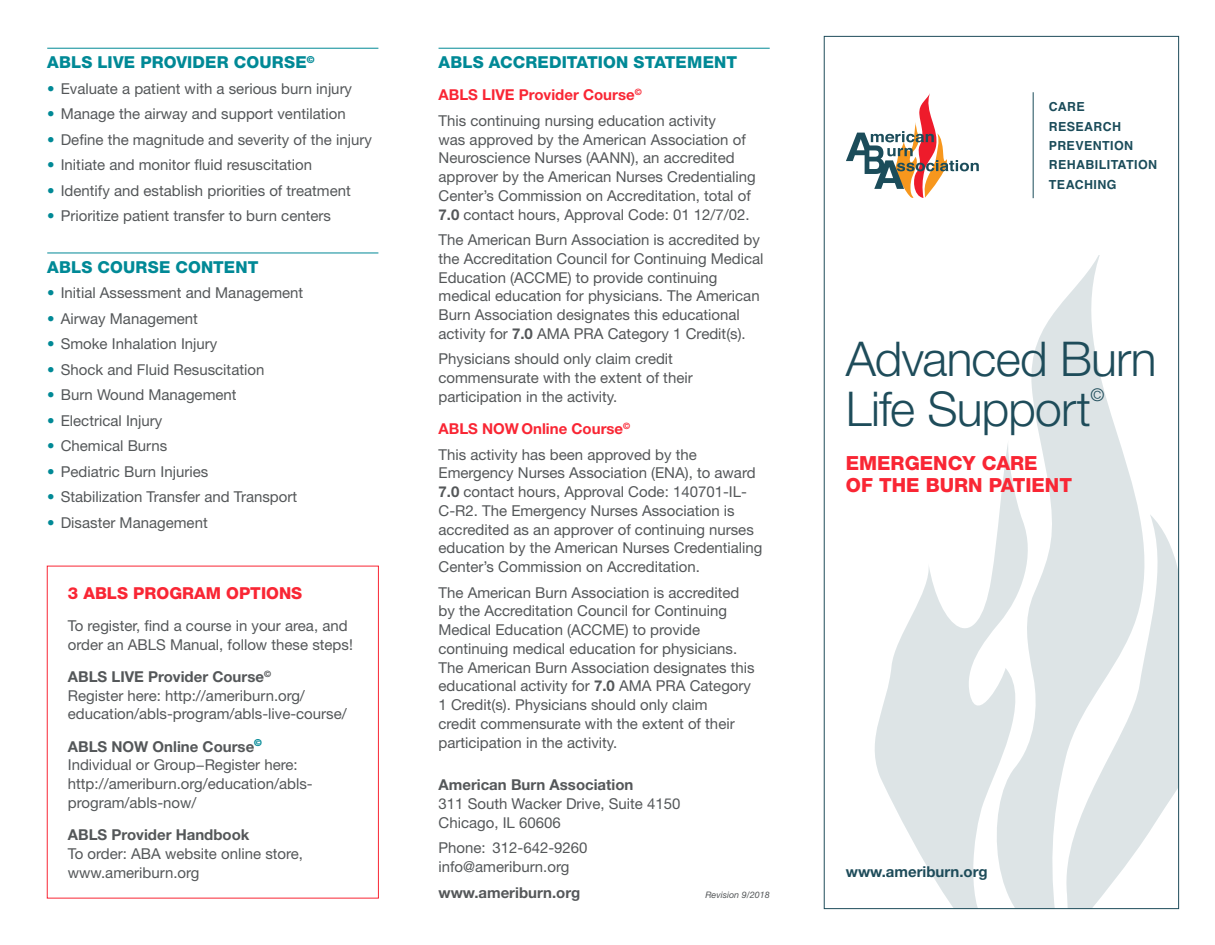
<style>
.page{position:relative;width:1215px;height:945px;background:#fff}
.page>*{position:absolute;margin:0;border:0;box-sizing:border-box;transform-origin:0 0}
.Chapter_Title_Headin{font:300 48px/49.5px "Helvetica Neue LT Std";letter-spacing:-.015em;color:#1e4c5a}
.Chapter_Title{font:800 19.5px/22.5px "Helvetica Neue LT Std";color:#f92634}
.Chapter_Title_Headin-2{font:300 17.55px "Helvetica Neue LT Std";color:#1e4c5a}
.Section_Heading{font:800 16.5px "Helvetica Neue LT Std";letter-spacing:.01em;color:#008996}
.Body_copy{font:800 16.5px "Helvetica Neue LT Std";color:#f92634}
.Body_Copy_-_Small{font:15px/18.8px "Helvetica Neue LT Std";color:#545759}
.Body_copy-2{font:15px/18.8px "Helvetica Neue LT Std";color:#545759}
.Body_Copy_-_Small-2{font:700 15px "Helvetica Neue LT Std";color:#f92634}
.Body_copy-3{font:700 15px "Helvetica Neue LT Std";color:#545759}
.Body_Copy_-_Small-3{font:700 15px "Helvetica Neue LT Std";color:#1e4c5a}
.t1{font:700 12.45px/19.4px "Helvetica";letter-spacing:.03em;color:#1b4c5a}
.Body_copy-4{font:italic 9px "Helvetica Neue LT Std";color:#545759}
.s1{font-weight:700;color:#008996}
.s2{font-weight:700}
</style>
<div class="page">
<hr style="left:439px;top:48px;width:331px;height:1px;background:#008996">
<svg style="left:1031px;top:256px;width:108px;height:651px;fill:#dde4e6"></svg>
<svg style="left:1059px;top:514px;width:118px;height:393px;fill:#dde4e6"></svg>
<svg style="left:875px;top:440px;width:161px;height:467px"></svg>
<hr style="left:47px;top:48px;width:331px;height:1px;background:#008996">
<hr style="left:47px;top:253px;width:331px;height:1px;background:#008996">
<div style="left:47px;top:566px;width:332px;height:332px;border:1px solid #f92634"></div>
<hr style="left:1033px;top:92px;width:1px;height:106px;background:#1b4c5a">
<svg style="left:846px;top:93px;width:133px;height:105px"></svg>
<p class="Section_Heading" style="left:47px;top:52px;width:269px">ABLS LIVE PROVIDER COURSE<sup>©</sup></p>
<p class="Body_Copy_-_Small" style="left:47px;top:79px;width:306px"><span class="s1">•</span> Evaluate a patient with a serious burn injury</p>
<p class="Body_Copy_-_Small" style="left:47px;top:104px;width:300px"><span class="s1">•</span> Manage the airway and support ventilation</p>
<p class="Body_Copy_-_Small" style="left:47px;top:130px;width:326px"><span class="s1">•</span> Define the magnitude and severity of the injury</p>
<p class="Body_Copy_-_Small" style="left:47px;top:155px;width:266px"><span class="s1">•</span> Initiate and monitor fluid resuscitation</p>
<p class="Body_Copy_-_Small" style="left:47px;top:181px;width:305px"><span class="s1">•</span> Identify and establish priorities of treatment</p>
<p class="Body_Copy_-_Small" style="left:47px;top:206px;width:285px"><span class="s1">•</span> Prioritize patient transfer to burn centers</p>
<p class="Section_Heading" style="left:47px;top:257px;width:213px">ABLS COURSE CONTENT</p>
<p class="Body_Copy_-_Small" style="left:47px;top:283px;width:258px"><span class="s1">•</span> Initial Assessment and Management</p>
<p class="Body_Copy_-_Small" style="left:47px;top:309px;width:152px"><span class="s1">•</span> Airway Management</p>
<p class="Body_Copy_-_Small" style="left:47px;top:334px;width:172px"><span class="s1">•</span> Smoke Inhalation Injury</p>
<p class="Body_Copy_-_Small" style="left:47px;top:360px;width:219px"><span class="s1">•</span> Shock and Fluid Resuscitation</p>
<p class="Body_Copy_-_Small" style="left:47px;top:385px;width:191px"><span class="s1">•</span> Burn Wound Management</p>
<p class="Body_Copy_-_Small" style="left:47px;top:411px;width:117px"><span class="s1">•</span> Electrical Injury</p>
<p class="Body_Copy_-_Small" style="left:47px;top:436px;width:122px"><span class="s1">•</span> Chemical Burns</p>
<p class="Body_Copy_-_Small" style="left:47px;top:462px;width:162px"><span class="s1">•</span> Pediatric Burn Injuries</p>
<p class="Body_Copy_-_Small" style="left:47px;top:487px;width:251px"><span class="s1">•</span> Stabilization Transfer and Transport</p>
<p class="Body_Copy_-_Small" style="left:47px;top:513px;width:162px"><span class="s1">•</span> Disaster Management</p>
<p class="Body_copy" style="left:68px;top:583px;width:236px">3 ABLS PROGRAM OPTIONS</p>
<p class="Body_copy-2" style="left:68px;top:616px;width:287px">To register, find a course in your area, and order an ABLS Manual, follow these steps!</p>
<p class="Body_copy-2" style="left:68px;top:667px;width:280px"><span class="s2">ABLS LIVE Provider Course</span><sup>©<br></sup>Register here: http://ameriburn.org/ education/abls-program/abls-live-course/</p>
<p class="Body_copy-2" style="left:68px;top:737px;width:246px"><span class="s2">ABLS NOW Online Course</span><sup>©<br></sup>Individual or Group−Register here: http://ameriburn.org/education/abls&shy;program/abls-now/</p>
<p class="Body_copy-2" style="left:68px;top:825px;width:237px"><span class="s2">ABLS Provider Handbook<br></span>To order: ABA website online store, www.ameriburn.org</p>
<p class="Section_Heading" style="left:439px;top:52px;width:300px">ABLS ACCREDITATION STATEMENT</p>
<p class="Body_Copy_-_Small-2" style="left:439px;top:86px;width:205px">ABLS LIVE Provider Course<sup>©</sup></p>
<p class="Body_Copy_-_Small" style="left:439px;top:111px;width:319px">This continuing nursing education activity<br>was approved by the American Association of Neuroscience Nurses (AANN), an accredited approver by the American Nurses Credentialing Center’s Commission on Accreditation, total of <span class="s2">7.0</span> contact hours, Approval Code: 01 12/7/02.</p>
<p class="Body_Copy_-_Small" style="left:439px;top:230px;width:327px">The American Burn Association is accredited by the Accreditation Council for Continuing Medical Education (ACCME) to provide continuing medical education for physicians. The American Burn Association designates this educational activity for <span class="s2">7.0</span> AMA PRA Category 1 Credit(s).</p>
<p class="Body_Copy_-_Small" style="left:439px;top:349px;width:256px">Physicians should only claim credit commensurate with the extent of their participation in the activity.</p>
<p class="Body_Copy_-_Small-2" style="left:439px;top:419px;width:193px">ABLS NOW Online Course<sup>©</sup></p>
<p class="Body_Copy_-_Small" style="left:439px;top:445px;width:325px">This activity has been approved by the Emergency Nurses Association (ENA), to award <span class="s2">7.0</span> contact hours, Approval Code: 140701-IL-C-R2. The Emergency Nurses Association is accredited as an approver of continuing nurses education by the American Nurses Credentialing Center’s Commission on Accreditation.</p>
<p class="Body_Copy_-_Small" style="left:439px;top:583px;width:318px">The American Burn Association is accredited by the Accreditation Council for Continuing Medical Education (ACCME) to provide continuing medical education for physicians.<br>The American Burn Association designates this educational activity for <span class="s2">7.0</span> AMA PRA Category 1 Credit(s). Physicians should only claim<br>credit commensurate with the extent of their participation in the activity.</p>
<p class="Body_copy-2" style="left:439px;top:775px;width:244px"><span class="s2">American Burn Association<br></span>311 South Wacker Drive, Suite 4150<br>Chicago, IL 60606</p>
<p class="Body_copy-2" style="left:439px;top:838px;width:151px">Phone: 312-642-9260 info@ameriburn.org</p>
<p class="Body_copy-3" style="left:439px;top:883px;width:143px">www.ameriburn.org</p>
<p class="Body_copy-4" style="left:705px;top:889px;width:66px">Revision 9/2018</p>
<p class="t1" style="left:1049px;top:97px;width:110px">CARE<br>RESEARCH<br>PREVENTION<br>REHABILITATION<br>TEACHING</p>
<p class="Chapter_Title_Headin" style="left:846px;top:333px;width:312px">Advanced Burn<br>Life Support</p>
<p class="Chapter_Title_Headin-2" style="left:1091px;top:384px;width:15px">©</p>
<p class="Chapter_Title" style="left:846px;top:451px;width:228px">EMERGENCY CARE<br>OF THE BURN PATIENT</p>
<p class="Body_Copy_-_Small-3" style="left:846px;top:863px;width:143px">www.ameriburn.org</p>
</div>
